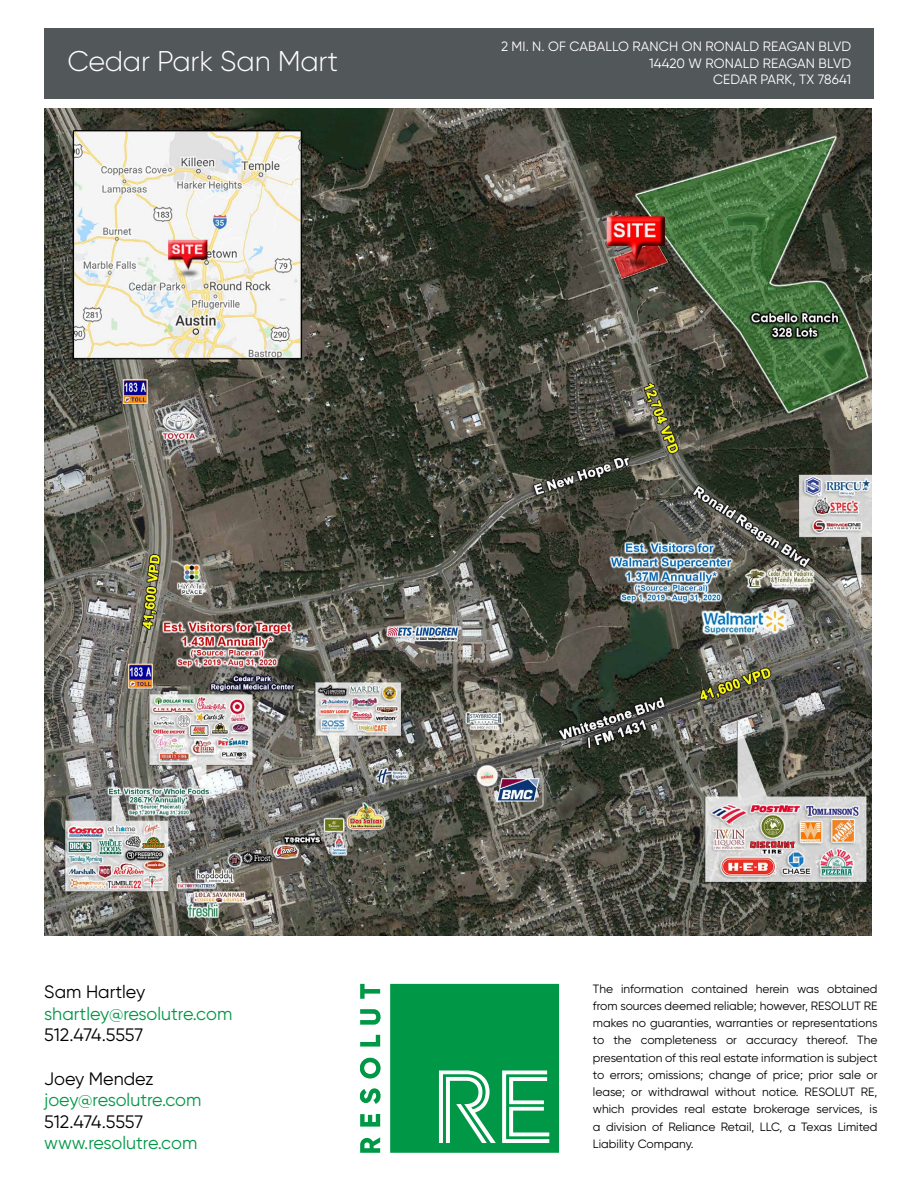
<style>
.page{position:relative;width:918px;height:1188px;background:#fff}
.page>*{position:absolute;margin:0;border:0;box-sizing:border-box;transform-origin:0 0}
.t1{font:300 28.5px "Gilroy";letter-spacing:-.01em;color:#fff}
.t2{font:18px "Gilroy";color:#009846}
.t3{font:18px "Gilroy";letter-spacing:-.005em;color:#000}
.t4{font:13.5px/16.5px "Gilroy";letter-spacing:.01em;color:#fff;text-align:right}
.t5{font:12px/17.2px "Gilroy";color:#000;text-align:justify}
</style>
<div class="page">
<svg style="left:360px;top:984px;width:199px;height:169px"></svg>
<div style="left:44px;top:28px;width:830px;height:70px;background:#52575a"></div>
<img style="left:44px;top:108px;width:828px;height:827px">
<h1 class="t1" style="left:67px;top:43px;width:272px">Cedar Park San Mart</h1>
<p class="t4" style="left:501px;top:38px;width:352px">2 MI. N. OF CABALLO RANCH ON RONALD REAGAN BLVD<br>14420 W RONALD REAGAN BLVD<br>CEDAR PARK, TX 78641</p>
<h2 class="t3" style="left:44px;top:981px;width:103px">Sam Hartley</h2>
<h2 class="t2" style="left:44px;top:1003px;width:190px">shartley@resolutre.com</h2>
<h2 class="t3" style="left:44px;top:1024px;width:101px">512.474.5557</h2>
<h2 class="t3" style="left:44px;top:1067px;width:111px">Joey Mendez</h2>
<h2 class="t2" style="left:44px;top:1089px;width:159px">joey@resolutre.com</h2>
<h2 class="t3" style="left:44px;top:1111px;width:101px">512.474.5557</h2>
<h2 class="t2" style="left:44px;top:1132px;width:155px">www.resolutre.com</h2>
<p class="t5" style="left:593px;top:980px;width:286px">The information contained herein was obtained from sources deemed reliable; however, RESOLUT RE makes no guaranties, warranties or representations to the completeness or accuracy thereof. The presentation of this real estate information is subject to errors; omissions; change of price; prior sale or lease; or withdrawal without notice. RESOLUT RE, which provides real estate brokerage services, is a division of Reliance Retail, LLC, a Texas Limited Liability Company.</p>
</div>
